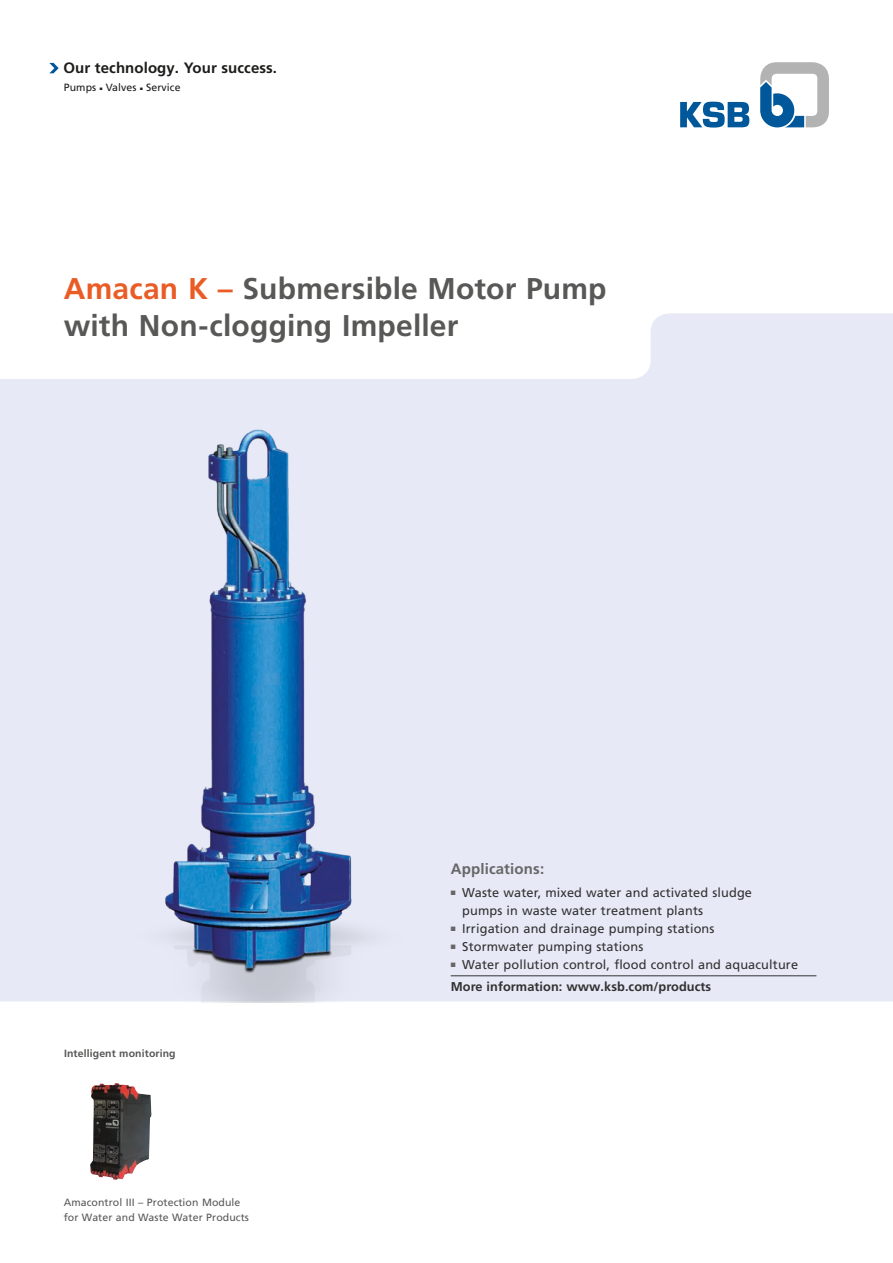
<style>
.page{position:relative;width:893px;height:1263px;background:#fff}
.page>*{position:absolute;margin:0;border:0;box-sizing:border-box;transform-origin:0 0}
.t1{font:700 30px/37.5px "Frutiger LT Pro";letter-spacing:.005em;color:#585857}
.t2{font:700 15px "Frutiger LT Pro";letter-spacing:.005em;color:#1c1c1b}
.t3{font:700 15px "Frutiger LT Pro";letter-spacing:.01em;color:#585857}
.t4{font:12.75px/18px "Frutiger LT Pro";letter-spacing:.01em;color:#1c1c1b}
.t5{font:10.5px/15px "Frutiger LT Pro";letter-spacing:.01em;color:#585857}
.t6{font:700 10.5px "Frutiger LT Pro";letter-spacing:.01em;color:#585857}
.t7{font:10.5px "Frutiger LT Pro";letter-spacing:.01em;color:#1c1c1b}
.s1{color:#ea5c26}
.s2{color:#585857}
.s3{font-weight:700}
</style>
<div class="page">
<svg style="left:760px;top:62px;width:69px;height:65px"></svg>
<svg style="left:680px;top:102px;width:69px;height:26px"></svg>
<svg style="left:49px;top:63px;width:10px;height:10px"></svg>
<hr style="left:451px;top:975px;width:365px;height:1px;background:#1c1c1b">
<img style="left:90px;top:1083px;width:62px;height:97px">
<img style="left:58px;top:399px;width:414px;height:603px">
<p class="t2" style="left:63px;top:59px;width:215px">Our technology. Your success.</p>
<p class="t7" style="left:64px;top:81px;width:118px">Pumps ■ Valves ■ Service</p>
<h1 class="t1" style="left:64px;top:270px;width:544px"><span class="s1">Amacan K –</span> Submersible Motor Pump with Non-clogging Impeller</h1>
<p class="t6" style="left:64px;top:1047px;width:113px">Intelligent monitoring</p>
<p class="t5" style="left:64px;top:1194px;width:187px">Amacontrol III – Protection Module for Water and Waste Water Products</p>
<p class="t3" style="left:451px;top:860px;width:95px">Applications:</p>
<p class="t4" style="left:462px;top:883px;width:291px;text-indent:-11px"><span class="s2">■</span> Waste water, mixed water and activated sludge pumps in waste water treatment plants</p>
<p class="t4" style="left:451px;top:919px;width:265px"><span class="s2">■</span> Irrigation and drainage pumping stations</p>
<p class="t4" style="left:451px;top:937px;width:194px"><span class="s2">■</span> Stormwater pumping stations</p>
<p class="t4" style="left:451px;top:953px;width:349px;line-height:22.2px"><span class="s2">■</span> Water pollution control, flood control and aquaculture<br><span class="s3">More information: www.ksb.com/products</span></p>
</div>
